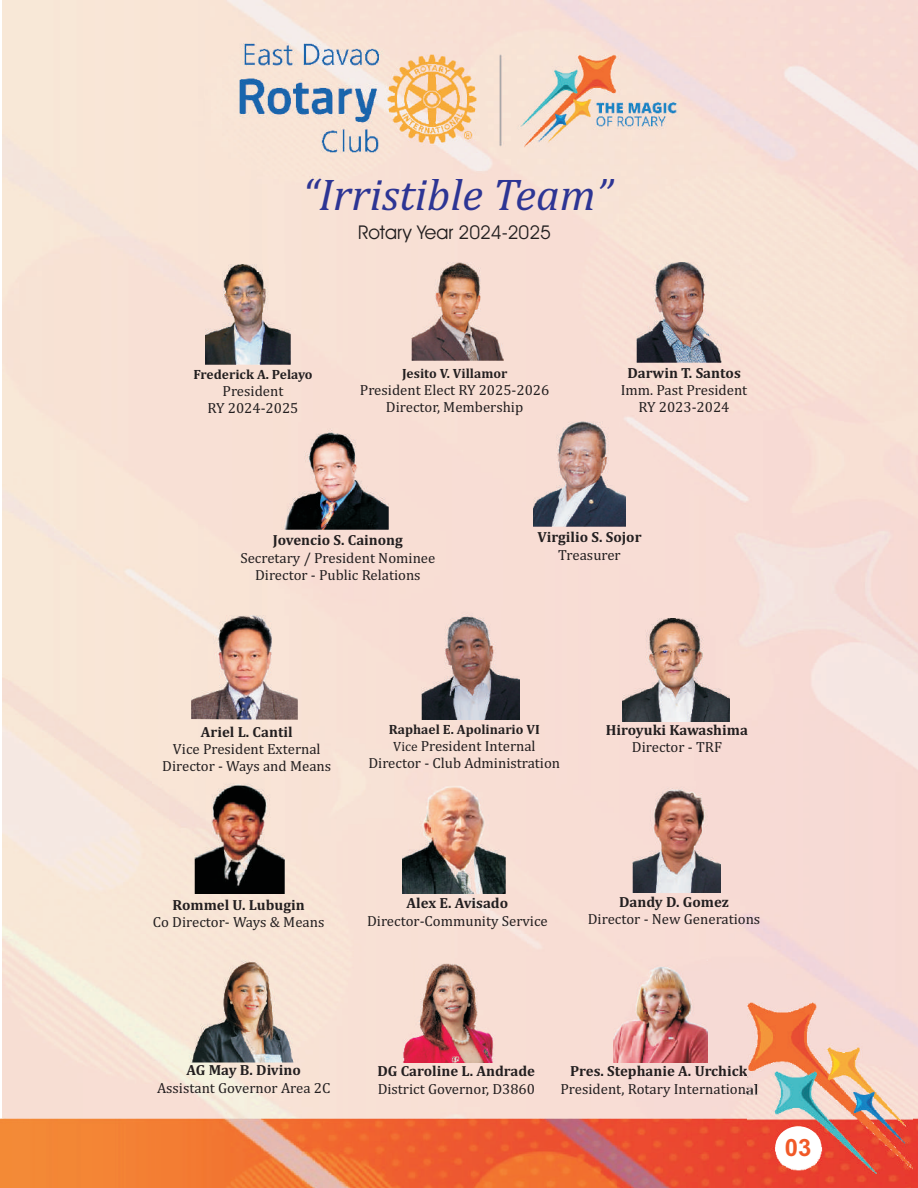
<style>
.page{position:relative;width:918px;height:1188px;background:#fff}
.page>*{position:absolute;margin:0;border:0;box-sizing:border-box;transform-origin:0 0}
.t1{font:italic 45px "Cambria";color:#2d3594}
.t2{font:700 23.85px "Arial";color:#f15927}
.t3{font:19.05px "Avant Garde IT Cby BT";color:#231f20}
.t4{font:14.85px/17.4px "Cambria";color:#231f20;text-align:center}
.t5{font:700 14.85px "Cambria";color:#231f20}
.t6{font:700 13.5px "Cambria";color:#231f20}
.s1{font-size:13.5px}
</style>
<div class="page">
<div style="left:2px;top:0;width:916px;height:1118px;background:#f8e0d5"></div>
<img style="left:637px;top:262px;width:85px;height:100px">
<img style="left:206px;top:265px;width:85px;height:100px">
<img style="left:622px;top:619px;width:107px;height:102px">
<img style="left:191px;top:615px;width:107px;height:105px">
<img style="left:412px;top:262px;width:92px;height:99px">
<img style="left:282px;top:423px;width:107px;height:107px">
<img style="left:421px;top:607px;width:99px;height:113px">
<img style="left:533px;top:410px;width:93px;height:117px">
<img style="left:614px;top:959px;width:93px;height:104px">
<img style="left:397px;top:958px;width:104px;height:105px">
<img style="left:183px;top:955px;width:122px;height:108px">
<img style="left:402px;top:780px;width:103px;height:114px">
<img style="left:633px;top:782px;width:88px;height:111px">
<img style="left:195px;top:778px;width:89px;height:115px">
<img style="left:0;top:1118px;width:918px;height:70px">
<img style="left:205px;top:20px;width:505px;height:158px">
<img style="left:748px;top:1002px;width:165px;height:171px">
<div style="left:775px;top:1126px;width:46px;height:43px;background:#fff;border-radius:50%"></div>
<h1 class="t1" style="left:302px;top:175px;width:312px">“Irristible Team”</h1>
<p class="t3" style="left:358px;top:224px;width:194px">Rotary Year 2024-2025</p>
<p class="t6" style="left:193px;top:369px;width:121px">Frederick A. Pelayo</p>
<p class="t4" style="left:208px;top:383px;width:92px">President<br>RY 2024-2025</p>
<p class="t6" style="left:402px;top:367px;width:107px">Jesito V. Villamor</p>
<p class="t4" style="left:360px;top:382px;width:191px">President Elect RY 2025-2026<br>Director, Membership</p>
<p class="t5" style="left:627px;top:366px;width:115px">Darwin T. Santos</p>
<p class="t4" style="left:621px;top:382px;width:128px">Imm. Past President<br>RY 2023-2024</p>
<p class="t5" style="left:273px;top:534px;width:132px">Jovencio S. Cainong</p>
<p class="t4" style="left:240px;top:550px;width:197px">Secretary / President Nominee<br>Director - Public Relations</p>
<p class="t5" style="left:537px;top:531px;width:106px">Virgilio S. Sojor</p>
<p class="t4" style="left:558px;top:547px;width:64px">Treasurer</p>
<p class="t5" style="left:201px;top:725px;width:93px">Ariel L. Cantil</p>
<p class="t4" style="left:162px;top:741px;width:170px">Vice President External<br>Director - Ways and Means</p>
<p class="t6" style="left:389px;top:724px;width:153px">Raphael E. Apolinario VI</p>
<p class="t4" style="left:368px;top:738px;width:193px"><span class="s1">Vice</span> President Internal<br>Director - Club Administration</p>
<p class="t5" style="left:606px;top:723px;width:144px">Hiroyuki Kawashima</p>
<p class="t4" style="left:632px;top:739px;width:91px">Director - TRF</p>
<p class="t5" style="left:173px;top:898px;width:134px">Rommel U. Lubugin</p>
<p class="t4" style="left:153px;top:914px;width:173px">Co Director- Ways &amp; Means</p>
<p class="t5" style="left:407px;top:897px;width:103px">Alex E. Avisado</p>
<p class="t4" style="left:367px;top:913px;width:182px">Director-Community Service</p>
<p class="t5" style="left:619px;top:895px;width:111px">Dandy D. Gomez</p>
<p class="t4" style="left:588px;top:912px;width:174px">Director - New Generations</p>
<p class="t5" style="left:187px;top:1064px;width:116px">AG May B. Divino</p>
<p class="t4" style="left:157px;top:1080px;width:175px">Assistant Governor Area 2C</p>
<p class="t5" style="left:378px;top:1065px;width:159px">DG Caroline L. Andrade</p>
<p class="t4" style="left:378px;top:1081px;width:159px">District Governor, D3860</p>
<p class="t5" style="left:570px;top:1065px;width:179px">Pres. Stephanie A. Urchick</p>
<p class="t4" style="left:561px;top:1081px;width:198px">President, Rotary International</p>
<h2 class="t2" style="left:785px;top:1139px;width:28px">013</h2>
</div>
